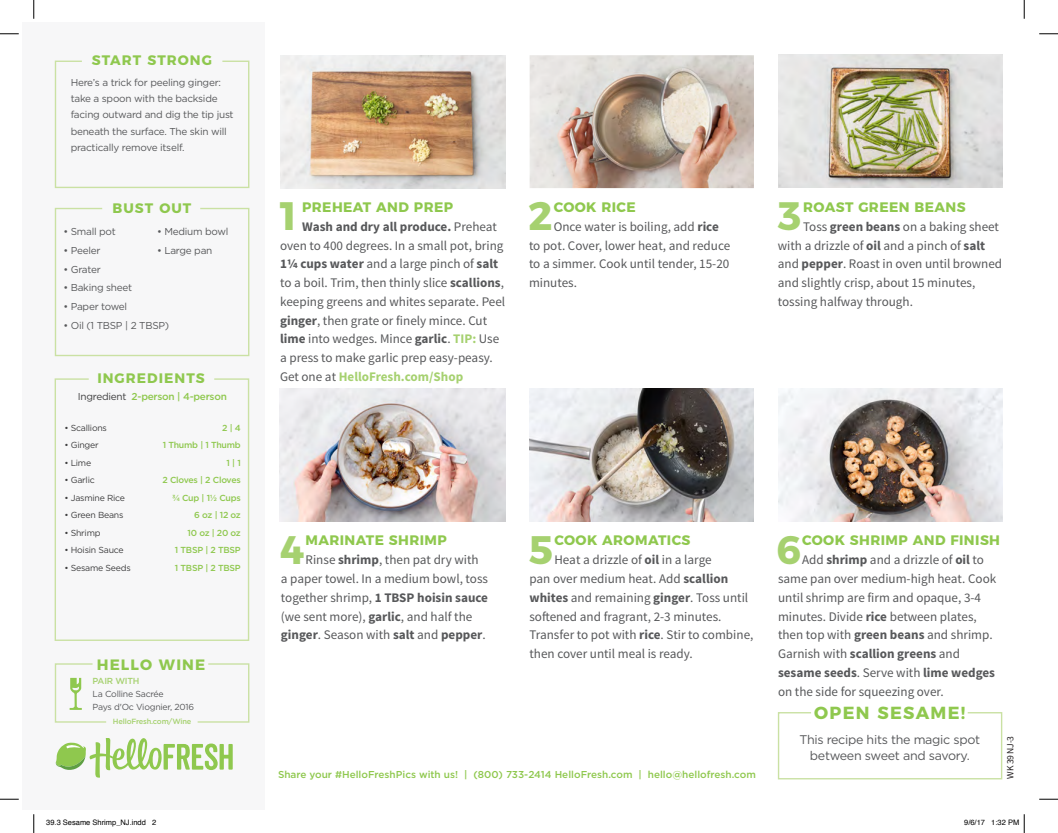
<style>
.page{position:relative;width:1058px;height:833px;background:#fff}
.page>*{position:absolute;margin:0;border:0;box-sizing:border-box;transform-origin:0 0}
.t1{font:700 39.62px "Montserrat";color:#a6d170}
.t2{font:700 17.5px "Montserrat";letter-spacing:.075em;color:#8fc84e}
.t3{font:700 15px "Montserrat";letter-spacing:.075em;color:#8fc84e}
.t4{font:700 13.75px "Montserrat";letter-spacing:.03em;color:#8fc84e}
.t5{font:700 13.75px "Montserrat";letter-spacing:.075em;color:#8fc84e}
.t6{font:13.12px/18.8px "Source Sans Pro";color:#57585a}
.t7{font:12.5px/16.8px "Gotham";letter-spacing:-.025em;color:#57585a;text-align:center}
.t8{font:10px/16.2px "Gotham";letter-spacing:-.025em;color:#57585a}
.t9{font:500 10px "Gotham";color:#8fc84e}
.t10{font:500 10px "Gotham";letter-spacing:-.025em;color:#8fc84e}
.t11{font:9.62px "Source Sans Pro";color:#231f20}
.t12{font:500 8.75px/17.5px "Gotham";letter-spacing:-.025em;color:#8fc84e;text-align:right}
.t13{font:8.75px "Gotham";letter-spacing:-.025em;color:#3e3e3f}
.t14{font:8.75px/12.5px "Gotham";letter-spacing:-.025em;color:#57585a}
.t15{font:500 8.75px "Gotham";letter-spacing:-.025em;color:#a6d170}
.t16{font:7.5px "Helvetica";color:#000}
.t17{font:500 7.5px "Gotham";letter-spacing:-.025em;color:#a6d170}
.s1{font-weight:400;color:#3e3e3f}
.s2{font-weight:700}
.s3{font-weight:700;color:#a6d170}
</style>
<div class="page">
<div style="left:23px;top:23px;width:242px;height:787px;background:#f7f7f8"></div>
<img style="left:281px;top:55px;width:224px;height:133px">
<img style="left:529px;top:55px;width:225px;height:133px">
<img style="left:529px;top:388px;width:224px;height:133px">
<img style="left:280px;top:388px;width:225px;height:133px">
<img style="left:778px;top:55px;width:224px;height:132px">
<img style="left:778px;top:388px;width:224px;height:133px">
<svg style="left:54px;top:207px;width:196px;height:150px"></svg>
<svg style="left:54px;top:378px;width:196px;height:263px"></svg>
<svg style="left:54px;top:60px;width:196px;height:128px"></svg>
<svg style="left:54px;top:663px;width:53px;height:60px"></svg>
<svg style="left:197px;top:663px;width:53px;height:60px"></svg>
<svg style="left:56px;top:738px;width:177px;height:39px"></svg>
<svg style="left:777px;top:712px;width:226px;height:68px"></svg>
<svg style="left:0;top:33px;width:19px;height:2px"></svg>
<svg style="left:1039px;top:33px;width:19px;height:2px"></svg>
<svg style="left:0;top:798px;width:19px;height:2px"></svg>
<svg style="left:1039px;top:798px;width:19px;height:2px"></svg>
<svg style="left:33px;top:0;width:2px;height:19px"></svg>
<svg style="left:33px;top:814px;width:2px;height:19px"></svg>
<svg style="left:1023px;top:0;width:2px;height:19px"></svg>
<svg style="left:1023px;top:814px;width:2px;height:19px"></svg>
<p class="t5" style="left:92px;top:49px;width:122px">START STRONG</p>
<p class="t8" style="left:71px;top:74px;width:164px">Here’s a trick for peeling ginger: take a spoon with the backside facing outward and dig the tip just beneath the surface. The skin will practically remove itself.</p>
<p class="t4" style="left:112px;top:196px;width:80px">BUST OUT</p>
<p class="t8" style="left:157px;top:223px;width:73px">• Medium bowl</p>
<p class="t8" style="left:157px;top:242px;width:57px">• Large pan</p>
<p class="t8" style="left:63px;top:223px;width:54px">• Small pot</p>
<p class="t8" style="left:63px;top:242px;width:39px">• Peeler</p>
<p class="t8" style="left:63px;top:261px;width:39px">• Grater</p>
<p class="t8" style="left:63px;top:279px;width:70px">• Baking sheet</p>
<p class="t8" style="left:63px;top:298px;width:65px">• Paper towel</p>
<p class="t8" style="left:63px;top:317px;width:107px">• Oil (1 TBSP | 2 TBSP)</p>
<p class="t5" style="left:97px;top:366px;width:109px">INGREDIENTS</p>
<p class="t10" style="left:78px;top:390px;width:151px"><span class="s1">Ingredient</span> 2-person | 4-person</p>
<p class="t12" style="left:162px;top:419px;width:80px">2 | 4<br>1 Thumb | 1 Thumb<br>1 | 1<br>2 Cloves | 2 Cloves ¾ Cup | 1½ Cups<br>6 oz | 12 oz<br>10 oz | 20 oz<br>1 TBSP | 2 TBSP<br>1 TBSP | 2 TBSP</p>
<p class="t13" style="left:64px;top:422px;width:44px">• Scallions</p>
<p class="t13" style="left:64px;top:439px;width:36px">• Ginger</p>
<p class="t13" style="left:64px;top:457px;width:28px">• Lime</p>
<p class="t13" style="left:64px;top:474px;width:32px">• Garlic</p>
<p class="t13" style="left:64px;top:492px;width:62px">• Jasmine Rice</p>
<p class="t13" style="left:64px;top:509px;width:61px">• Green Beans</p>
<p class="t13" style="left:64px;top:527px;width:38px">• Shrimp</p>
<p class="t13" style="left:64px;top:544px;width:61px">• Hoisin Sauce</p>
<p class="t13" style="left:64px;top:562px;width:68px">• Sesame Seeds</p>
<p class="t3" style="left:97px;top:652px;width:110px">HELLO WINE</p>
<p class="t15" style="left:93px;top:675px;width:48px">PAIR WITH</p>
<p class="t17" style="left:113px;top:716px;width:80px">HelloFresh.com/Wine</p>
<p class="t14" style="left:93px;top:687px;width:103px">La Colline Sacrée<br>Pays d'Oc Viognier, 2016</p>
<h1 class="t1" style="left:276px;top:183px;width:26px">1</h1>
<p class="t4" style="left:302px;top:196px;width:152px">PREHEAT AND PREP</p>
<p class="t6" style="left:280px;top:217px;width:227px;text-indent:22px"><span class="s2">Wash and dry all produce.</span> Preheat oven to 400 degrees. In a small pot, bring <span class="s2">1¼ cups water</span> and a large pinch of <span class="s2">salt </span>to a boil. Trim, then thinly slice <span class="s2">scallions</span>, keeping greens and whites separate. Peel <span class="s2">ginger</span>, then grate or finely mince. Cut <span class="s2">lime</span> into wedges. Mince <span class="s2">garlic</span>. <span class="s3">TIP:</span> Use a press to make garlic prep easy-peasy.<br>Get one at <span class="s3">HelloFresh.com/Shop</span></p>
<h1 class="t1" style="left:528px;top:183px;width:26px">2</h1>
<p class="t4" style="left:553px;top:196px;width:84px">COOK RICE</p>
<p class="t6" style="left:529px;top:217px;width:203px;text-indent:25px">Once water is boiling, add <span class="s2">rice </span>to pot. Cover, lower heat, and reduce to a simmer. Cook until tender, 15-20 minutes.</p>
<h1 class="t1" style="left:777px;top:183px;width:24px">3</h1>
<p class="t4" style="left:803px;top:196px;width:164px">ROAST GREEN BEANS</p>
<p class="t6" style="left:778px;top:217px;width:226px;text-indent:25px">Toss <span class="s2">green beans</span> on a baking sheet with a drizzle of <span class="s2">oil</span> and a pinch of <span class="s2">salt </span>and <span class="s2">pepper</span>. Roast in oven until browned and slightly crisp, about 15 minutes, tossing halfway through.</p>
<h1 class="t1" style="left:280px;top:517px;width:26px">4</h1>
<p class="t4" style="left:305px;top:529px;width:143px">MARINATE SHRIMP</p>
<p class="t6" style="left:281px;top:550px;width:209px;text-indent:25px">Rinse <span class="s2">shrimp</span>, then pat dry with a paper towel. In a medium bowl, toss together shrimp, <span class="s2">1 TBSP hoisin sauce </span>(we sent more), <span class="s2">garlic</span>, and half the <span class="s2">ginger</span>. Season with <span class="s2">salt</span> and <span class="s2">pepper</span>.</p>
<h1 class="t1" style="left:529px;top:517px;width:26px">5</h1>
<p class="t4" style="left:554px;top:529px;width:137px">COOK AROMATICS</p>
<p class="t6" style="left:529px;top:550px;width:225px;text-indent:25px">Heat a drizzle of <span class="s2">oil</span> in a large<br>pan over medium heat. Add <span class="s2">scallion whites</span> and remaining <span class="s2">ginger</span>. Toss until softened and fragrant, 2-3 minutes.<br>Transfer to pot with <span class="s2">rice</span>. Stir to combine, then cover until meal is ready.</p>
<p class="t9" style="left:278px;top:767px;width:479px">Share your #HelloFreshPics with us! | (800) 733-2414 HelloFresh.com | hello@hellofresh.com</p>
<h1 class="t1" style="left:776px;top:517px;width:26px">6</h1>
<p class="t4" style="left:802px;top:529px;width:199px">COOK SHRIMP AND FINISH</p>
<p class="t6" style="left:778px;top:550px;width:220px;text-indent:24px">Add <span class="s2">shrimp</span> and a drizzle of <span class="s2">oil</span> to same pan over medium-high heat. Cook until shrimp are firm and opaque, 3-4 minutes. Divide <span class="s2">rice</span> between plates, then top with <span class="s2">green beans</span> and shrimp.<br>Garnish with <span class="s2">scallion greens</span> and <span class="s2">sesame seeds</span>. Serve with <span class="s2">lime wedges </span>on the side for squeezing over.</p>
<p class="t7" style="left:799px;top:730px;width:182px">This recipe hits the magic spot between sweet and savory.</p>
<h2 class="t2" style="left:814px;top:698px;width:153px">OPEN SESAME!</h2>
<p class="t11" style="left:1004px;top:778px;width:44px;rotate:-90deg">WK 39 NJ-3</p>
<p class="t16" style="left:46px;top:817px;width:112px">39.3 Sesame Shrimp_NJ.indd 2</p>
<p class="t16" style="left:964px;top:817px;width:57px">9/6/17 1:32 PM</p>
</div>
